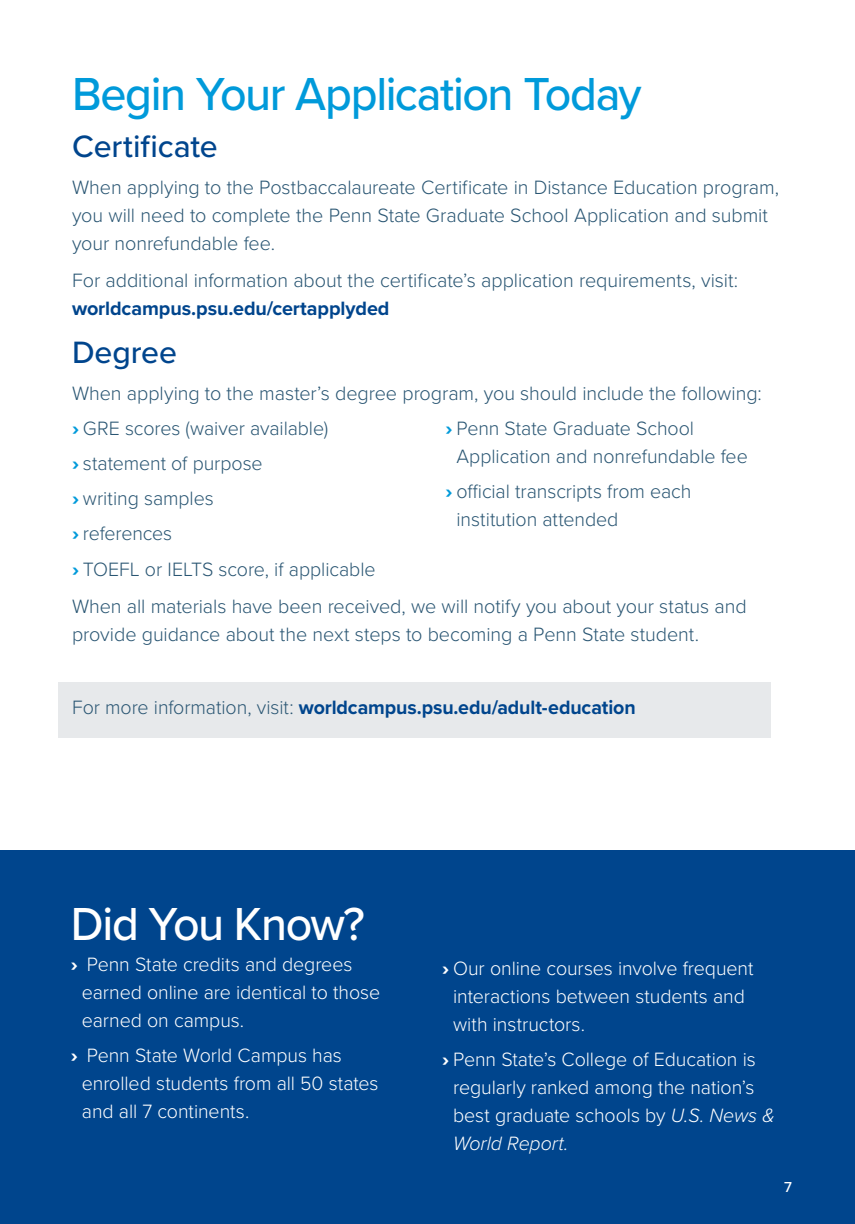
<style>
.page{position:relative;width:855px;height:1224px;background:#fff}
.page>*{position:absolute;margin:0;border:0;box-sizing:border-box;transform-origin:0 0}
.t1{font:500 48px "Proxima Nova";letter-spacing:-.03em;color:#009ada}
.t2{font:500 48px "Proxima Nova";letter-spacing:-.03em;color:#fff}
.t3{font:500 32px "Proxima Nova";color:#00458d}
.Body_Text_2_Column_Span{font:300 20px/28px "Proxima Nova";letter-spacing:-.005em;color:#2a5673}
.t4{font:300 20px/28px "Proxima Nova";letter-spacing:-.005em;color:#fff}
.Body_Text_2_Column_Span-2{font:700 20px "Proxima Nova";letter-spacing:-.005em;color:#00458d}
.t5{font:500 15px "Proxima Nova";color:#fff}
.s1{font-weight:700;color:#00458d}
.s2{font-family:"Proxima Nova Extrabld";font-weight:400;color:#009ada}
.s3{font-weight:300;color:#2a5673}
.s4{font-family:"Proxima Nova Extrabld";font-weight:400}
.s5{font-style:italic}
</style>
<div class="page">
<div style="left:0;top:850px;width:855px;height:374px;background:#00458d"></div>
<div style="left:58px;top:682px;width:712px;height:56px;background:#e7e9eb"></div>
<h1 class="t1" style="left:72px;top:58px;width:571px">Begin Your Application Today</h1>
<h2 class="t3" style="left:72px;top:123px;width:147px">Certificate</h2>
<p class="Body_Text_2_Column_Span" style="left:72px;top:173px;width:709px">When applying to the Postbaccalaureate Certificate in Distance Education program, you will need to complete the Penn State Graduate School Application and submit your nonrefundable fee.</p>
<p class="Body_Text_2_Column_Span" style="left:72px;top:266px;width:668px">For additional information about the certificate’s application requirements, visit: <span class="s1">worldcampus.psu.edu/certapplyded</span></p>
<h2 class="t3" style="left:72px;top:328px;width:107px">Degree</h2>
<p class="Body_Text_2_Column_Span" style="left:72px;top:378px;width:691px">When applying to the master’s degree program, you should include the following:</p>
<p class="Body_Text_2_Column_Span" style="left:72px;top:413px;width:258px"><span class="s2">›</span> GRE scores (waiver available)</p>
<p class="Body_Text_2_Column_Span" style="left:72px;top:448px;width:192px"><span class="s2">›</span> statement of purpose</p>
<p class="Body_Text_2_Column_Span" style="left:72px;top:483px;width:143px"><span class="s2">›</span> writing samples</p>
<p class="Body_Text_2_Column_Span" style="left:72px;top:519px;width:102px"><span class="s2">›</span> references</p>
<p class="Body_Text_2_Column_Span" style="left:72px;top:554px;width:305px"><span class="s2">›</span> TOEFL or IELTS score, if applicable</p>
<p class="Body_Text_2_Column_Span" style="left:456px;top:413px;width:293px;text-indent:-11px"><span class="s2">›</span> Penn State Graduate School<br>Application and nonrefundable fee</p>
<p class="Body_Text_2_Column_Span" style="left:456px;top:476px;width:236px;text-indent:-11px"><span class="s2">›</span> official transcripts from each institution attended</p>
<p class="Body_Text_2_Column_Span" style="left:72px;top:591px;width:676px">When all materials have been received, we will notify you about your status and provide guidance about the next steps to becoming a Penn State student.</p>
<p class="Body_Text_2_Column_Span-2" style="left:72px;top:692px;width:565px"><span class="s3">For more information, visit:</span> worldcampus.psu.edu/adult-education</p>
<h1 class="t2" style="left:71px;top:888px;width:296px">Did You Know?</h1>
<p class="t4" style="left:82px;top:949px;width:300px;text-indent:-11px"><span class="s4">›</span> Penn State credits and degrees earned online are identical to those earned on campus.</p>
<p class="t4" style="left:82px;top:1040px;width:298px;text-indent:-11px"><span class="s4">›</span> Penn State World Campus has enrolled students from all 50 states and all 7 continents.</p>
<p class="t4" style="left:453px;top:953px;width:302px;text-indent:-11px"><span class="s4">›</span> Our online courses involve frequent interactions between students and with instructors.</p>
<p class="t4" style="left:453px;top:1044px;width:323px;text-indent:-11px"><span class="s4">›</span> Penn State’s College of Education is regularly ranked among the nation’s best graduate schools by <span class="s5">U.S. News &amp;<br>World Report.</span></p>
<p class="t5" style="left:784px;top:1176px;width:9px">7</p>
</div>
